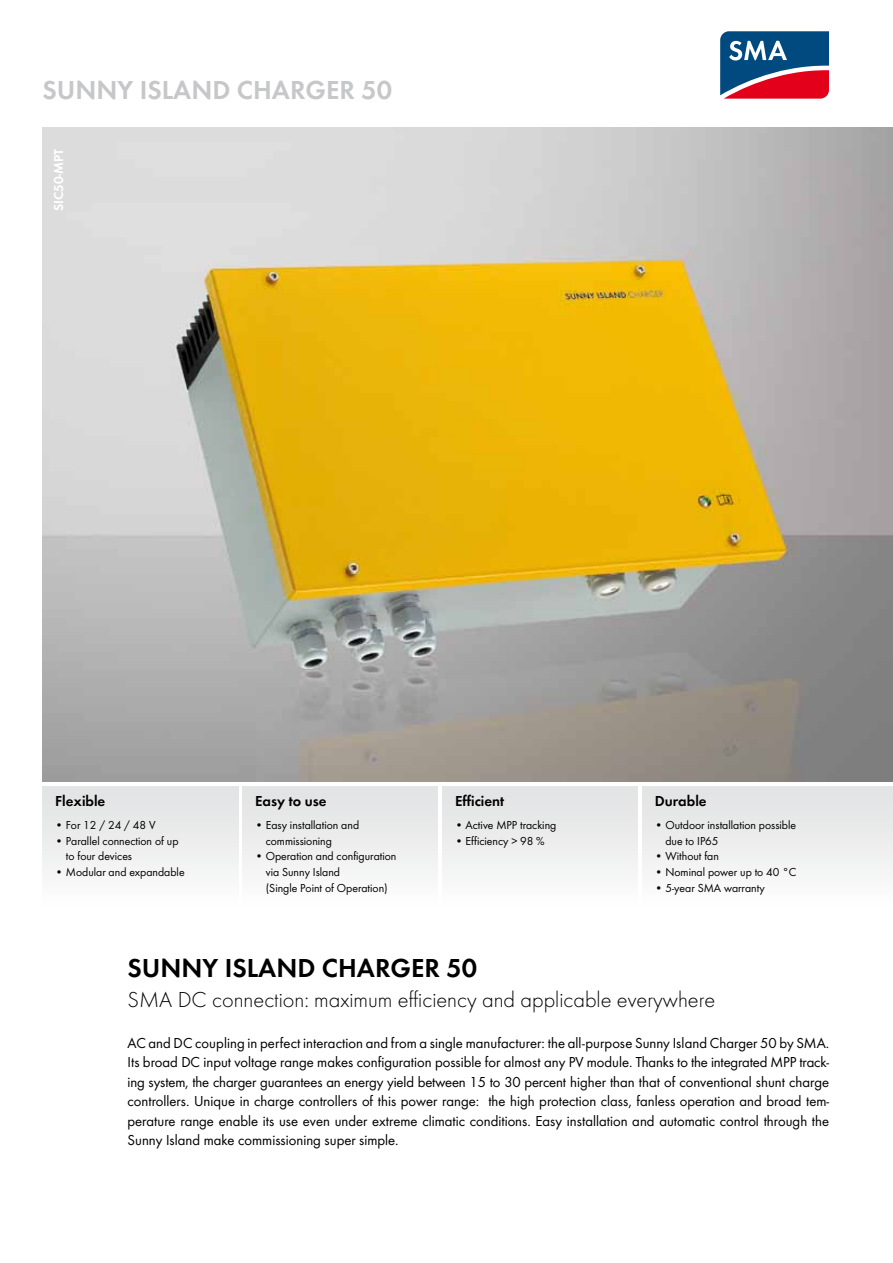
<style>
.page{position:relative;width:893px;height:1263px;background:#fff}
.page>*{position:absolute;margin:0;border:0;box-sizing:border-box;transform-origin:0 0}
.t1{font:600 27px "SMA Futura Global";color:#c6c7c8}
.t2{font:600 27px "SMA Futura Global";color:#000}
.t3{font:22.5px "SMA Futura Global Light";color:#000}
.t4{font:15px/19.5px "SMA Futura Global";color:#000;text-align:justify}
.t5{font:600 15px "SMA Futura Global";color:#000}
.t6{font:600 13.5px "SMA Futura Global";color:#fff}
.t7{font:12px/15.8px "SMA Futura Global";color:#000}
</style>
<div class="page">
<svg style="left:720px;top:31px;width:109px;height:68px;background:#645177"></svg>
<img style="left:43px;top:128px;width:850px;height:654px">
<div style="left:43px;top:787px;width:195px;height:119px;background:linear-gradient(to bottom,#e0e1e2,#fdfdfd)"></div>
<div style="left:242px;top:787px;width:196px;height:119px;background:linear-gradient(to bottom,#e0e1e2,#fdfdfd)"></div>
<div style="left:442px;top:787px;width:196px;height:119px;background:linear-gradient(to bottom,#e0e1e2,#fdfdfd)"></div>
<div style="left:642px;top:787px;width:251px;height:119px;background:linear-gradient(to bottom,#e0e1e2,#fdfdfd)"></div>
<h1 class="t1" style="left:43px;top:74px;width:351px">SUNNY ISLAND CHARGER 50</h1>
<p class="t6" style="left:51px;top:211px;width:64px;rotate:-90deg">SIC50-MPT</p>
<p class="t5" style="left:55px;top:792px;width:52px">FLEXIBLE</p>
<p class="t7" style="left:55px;top:817px;width:102px">• For12/24/48V</p>
<p class="t7" style="left:66px;top:833px;width:114px;text-indent:-11px">• Parallel connection of up to four devices</p>
<p class="t7" style="left:55px;top:864px;width:131px">• Modular and expandable</p>
<p class="t5" style="left:255px;top:792px;width:73px">EASY TO USE</p>
<p class="t7" style="left:266px;top:817px;width:95px;text-indent:-11px">• Easy installation and commissioning</p>
<p class="t7" style="left:266px;top:848px;width:132px;text-indent:-11px">• Operation and configuration via Sunny Island<br>(Single Point of Operation)</p>
<p class="t5" style="left:455px;top:792px;width:51px">EFFICIENT</p>
<p class="t7" style="left:455px;top:817px;width:103px">• Active MPP tracking</p>
<p class="t7" style="left:455px;top:833px;width:91px">• Efficiency &gt; 98 %</p>
<p class="t5" style="left:655px;top:792px;width:53px">DURABLE</p>
<p class="t7" style="left:665px;top:817px;width:132px;text-indent:-11px">• Outdoor installation possible due to IP65</p>
<p class="t7" style="left:655px;top:848px;width:66px">• Without fan</p>
<p class="t7" style="left:655px;top:864px;width:143px">• Nominal power up to 40 °C</p>
<p class="t7" style="left:655px;top:880px;width:111px">• 5-year SMA warranty</p>
<h1 class="t2" style="left:128px;top:952px;width:351px">SUNNY ISLAND CHARGER 50</h1>
<h2 class="t3" style="left:128px;top:986px;width:589px">SMA DC connection: maximum efficiency and applicable everywhere</h2>
<p class="t4" style="left:127px;top:1033px;width:703px">AC and DC coupling in perfect interaction and from a single manufacturer: the all-purpose Sunny Island Charger 50 by SMA.<br>Its broad DC input voltage range makes configuration possible for almost any PV module. Thanks to the integrated MPP track&shy;ing system, the charger guarantees an energy yield between 15 to 30 percent higher than that of conventional shunt charge controllers. Unique in charge controllers of this power range: the high protection class, fanless operation and broad tem&shy;perature range enable its use even under extreme climatic conditions. Easy installation and automatic control through the Sunny Island make commissioning super simple.</p>
</div>
